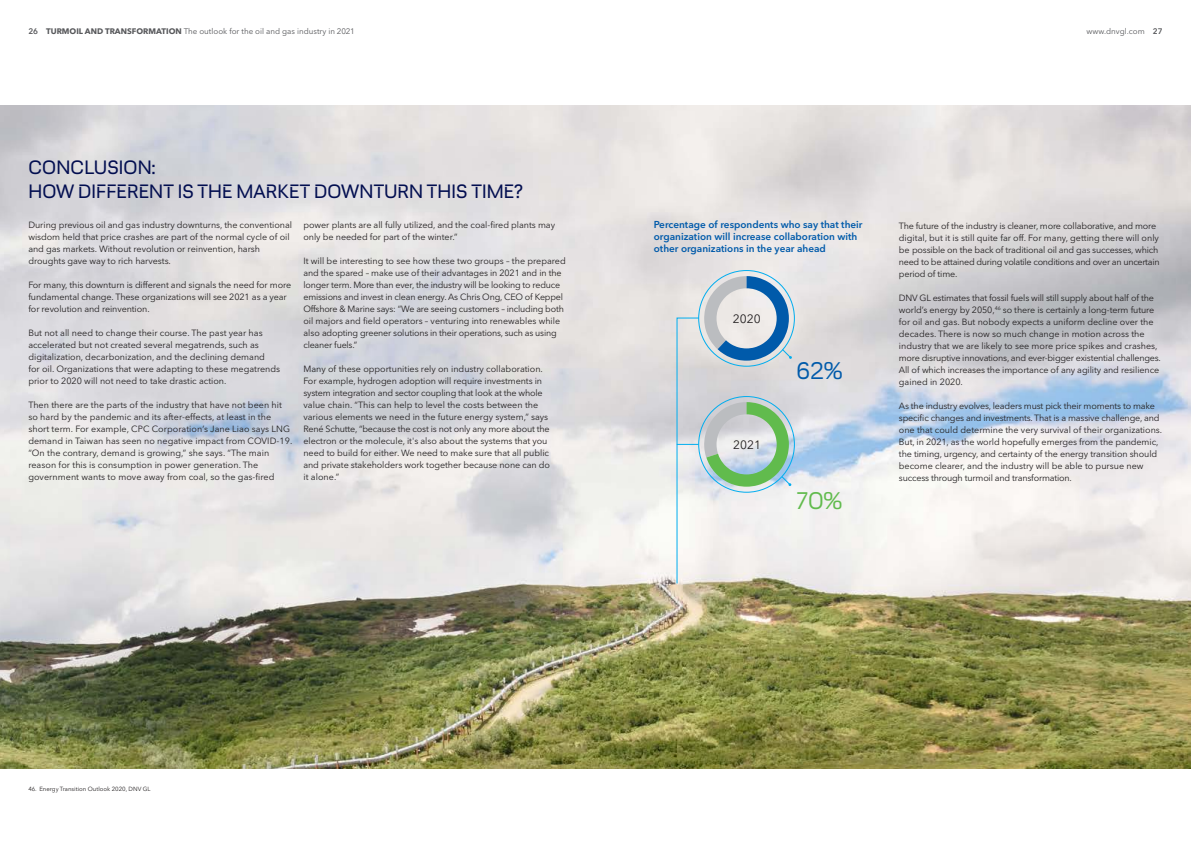
<style>
.page{position:relative;width:1191px;height:842px;background:#fff}
.page>*{position:absolute;margin:0;border:0;box-sizing:border-box;transform-origin:0 0}
.t1{font:300 22.4px "Temporary Display";color:#005aaa}
.t2{font:300 22.4px "Temporary Display";color:#61bb4d}
.t3{font:18px/24px "Temporary Display";letter-spacing:.01em;color:#020e50}
.t4{font:12px "Avenir Next LT Pro";color:#221f20}
.t5{font:600 10px/12px "Avenir Next LT Pro";color:#005aaa}
.t6{font:9px/12px "Avenir Next LT Pro";letter-spacing:-.005em;color:#221f20}
.t7{font:8px "Avenir Next LT Pro";color:#57585b}
.t8{font:6px "Avenir Next LT Pro";color:#221f20}
.s1{font-weight:600}
.s2{font-weight:700}
</style>
<div class="page">
<img style="left:0;top:105px;width:1191px;height:663px">
<svg style="left:676px;top:276px;width:116px;height:308px"></svg>
<p class="t7" style="left:28px;top:27px;width:328px"><span class="s1">26</span> <span class="s2">TURMOIL AND TRANSFORMATION</span> The outlook for the oil and gas industry in 2021</p>
<p class="t7" style="left:1086px;top:27px;width:78px">www.dnvgl.com <span class="s1">27</span></p>
<h2 class="t3" style="left:28px;top:155px;width:496px">CONCLUSION:<br>HOW DIFFERENT IS THE MARKET DOWNTURN THIS TIME?</h2>
<p class="t6" style="left:28px;top:219px;width:265px">During previous oil and gas industry downturns, the conventional wisdom held that price crashes are part of the normal cycle of oil and gas markets. Without revolution or reinvention, harsh droughts gave way to rich harvests.</p>
<p class="t6" style="left:28px;top:279px;width:264px">For many, this downturn is different and signals the need for more fundamental change. These organizations will see 2021 as a year for revolution and reinvention.</p>
<p class="t6" style="left:28px;top:327px;width:253px">But not all need to change their course. The past year has accelerated but not created several megatrends, such as digitalization, decarbonization, and the declining demand<br>for oil. Organizations that were adapting to these megatrends prior to 2020 will not need to take drastic action.</p>
<p class="t6" style="left:28px;top:399px;width:265px">Then there are the parts of the industry that have not been hit so hard by the pandemic and its after-effects, at least in the short term. For example, CPC Corporation’s Jane Liao says LNG demand in Taiwan has seen no negative impact from COVID-19. “On the contrary, demand is growing,” she says. “The main reason for this is consumption in power generation. The government wants to move away from coal, so the gas-fired</p>
<p class="t6" style="left:303px;top:219px;width:253px">power plants are all fully utilized, and the coal-fired plants may only be needed for part of the winter.”</p>
<p class="t6" style="left:303px;top:255px;width:264px">It will be interesting to see how these two groups – the prepared and the spared – make use of their advantages in 2021 and in the longer term. More than ever, the industry will be looking to reduce emissions and invest in clean energy. As Chris Ong, CEO of Keppel Offshore &amp; Marine says: “We are seeing customers – including both oil majors and field operators – venturing into renewables while also adopting greener solutions in their operations, such as using cleaner fuels.”</p>
<p class="t6" style="left:303px;top:363px;width:248px">Many of these opportunities rely on industry collaboration.<br>For example, hydrogen adoption will require investments in system integration and sector coupling that look at the whole value chain. “This can help to level the costs between the various elements we need in the future energy system,” says René Schutte, “because the cost is not only any more about the electron or the molecule, it's also about the systems that you need to build for either. We need to make sure that all public and private stakeholders work together because none can do it alone.”</p>
<p class="t5" style="left:654px;top:218px;width:210px">Percentage of respondents who say that their organization will increase collaboration with other organizations in the year ahead</p>
<h3 class="t4" style="left:733px;top:311px;width:29px">2020</h3>
<h3 class="t4" style="left:733px;top:438px;width:29px">2021</h3>
<h1 class="t1" style="left:796px;top:355px;width:48px">62%</h1>
<h1 class="t2" style="left:797px;top:485px;width:47px">70%</h1>
<p class="t6" style="left:899px;top:220px;width:262px">The future of the industry is cleaner, more collaborative, and more digital, but it is still quite far off. For many, getting there will only be possible on the back of traditional oil and gas successes, which need to be attained during volatile conditions and over an uncertain period of time.</p>
<p class="t6" style="left:899px;top:292px;width:263px">DNV GL estimates that fossil fuels will still supply about half of the world’s energy by 2050,<sup>46</sup> so there is certainly a long-term future for oil and gas. But nobody expects a uniform decline over the decades. There is now so much change in motion across the industry that we are likely to see more price spikes and crashes, more disruptive innovations, and ever-bigger existential challenges.<br>All of which increases the importance of any agility and resilience gained in 2020.</p>
<p class="t6" style="left:899px;top:400px;width:265px">As the industry evolves, leaders must pick their moments to make specific changes and investments. That is a massive challenge, and one that could determine the very survival of their organizations.<br>But, in 2021, as the world hopefully emerges from the pandemic, the timing, urgency, and certainty of the energy transition should become clearer, and the industry will be able to pursue new success through turmoil and transformation.</p>
<p class="t8" style="left:28px;top:786px;width:124px">46. Energy Transition Outlook 2020, DNV GL</p>
</div>
